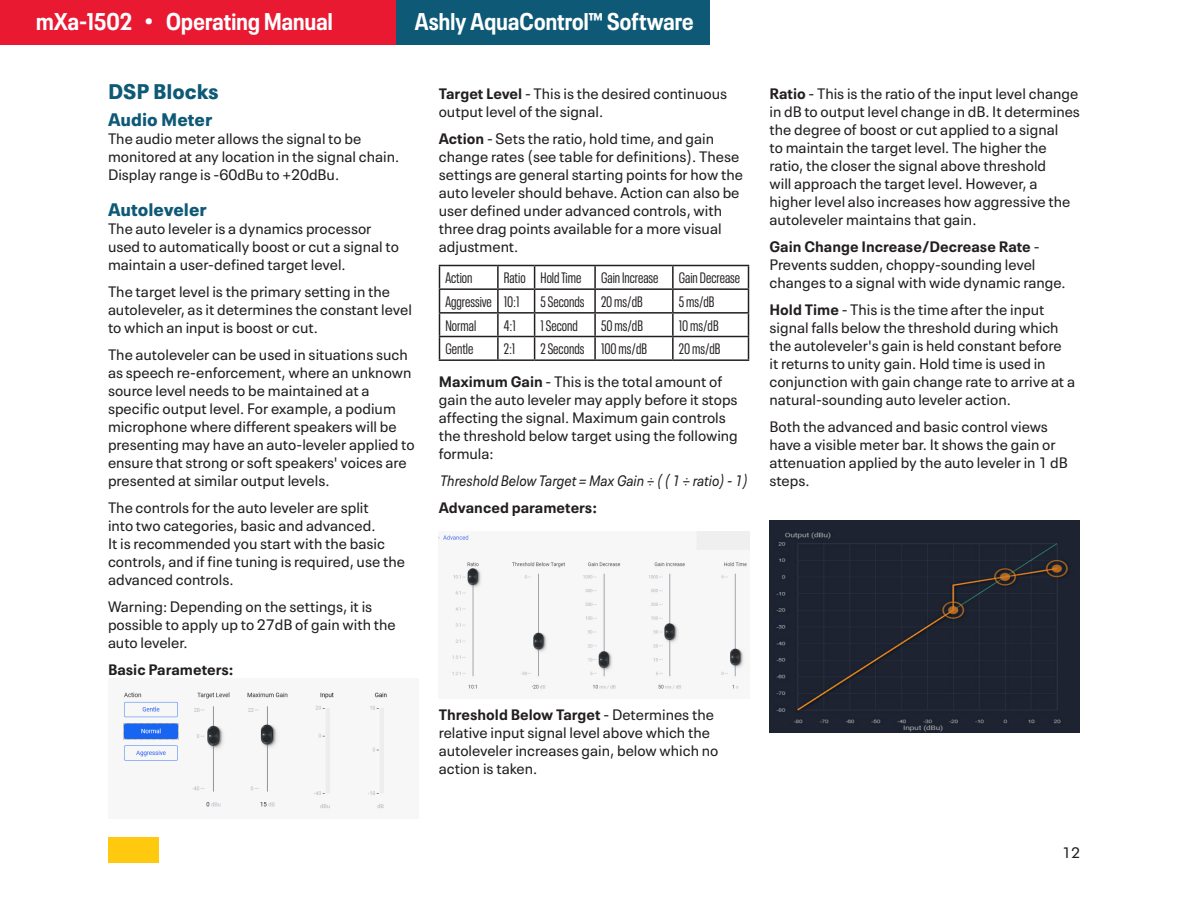
<style>
.page{position:relative;width:1188px;height:918px;background:#fff}
.page>*{position:absolute;margin:0;border:0;box-sizing:border-box;transform-origin:0 0}
.t1{font:700 condensed 24px "Neue Plak";letter-spacing:.01em;color:#fff}
.Numbered_Subheads{font:900 21px "Neue Plak Text";color:#0d5976}
.Body_Subheads{font:900 18px "Neue Plak Text";color:#0d5976}
.Body_Lead_undr{font:15px/18px "Neue Plak Text";color:#231f20}
.Body_text{font:condensed 15px "Neue Plak";color:#231f20}
.Body_Lead_undr-2{font:italic 15px "Neue Plak Text";color:#231f20;scale:.89 1}
.Body_Lead_undr-3{font:700 15px "Neue Plak Text";color:#231f20}
.s1{font-weight:700}
</style>
<div class="page">
<hr style="left:439px;top:265px;width:59px;height:1px;background:#231f20">
<hr style="left:498px;top:265px;width:37px;height:1px;background:#231f20">
<hr style="left:497px;top:266px;width:2px;height:22px;background:#231f20">
<hr style="left:535px;top:265px;width:60px;height:1px;background:#231f20">
<hr style="left:595px;top:265px;width:78px;height:1px;background:#231f20">
<hr style="left:594px;top:266px;width:2px;height:22px;background:#231f20">
<hr style="left:673px;top:265px;width:76px;height:1px;background:#231f20">
<hr style="left:672px;top:266px;width:2px;height:22px;background:#231f20">
<hr style="left:439px;top:288px;width:59px;height:2px;background:#231f20">
<hr style="left:498px;top:288px;width:37px;height:2px;background:#231f20">
<hr style="left:497px;top:290px;width:2px;height:22px;background:#231f20">
<hr style="left:535px;top:288px;width:60px;height:2px;background:#231f20">
<hr style="left:595px;top:288px;width:78px;height:2px;background:#231f20">
<hr style="left:594px;top:290px;width:2px;height:22px;background:#231f20">
<hr style="left:673px;top:288px;width:76px;height:2px;background:#231f20">
<hr style="left:672px;top:290px;width:2px;height:22px;background:#231f20">
<hr style="left:439px;top:312px;width:59px;height:2px;background:#231f20">
<hr style="left:498px;top:312px;width:37px;height:2px;background:#231f20">
<hr style="left:497px;top:314px;width:2px;height:22px;background:#231f20">
<hr style="left:535px;top:312px;width:60px;height:2px;background:#231f20">
<hr style="left:595px;top:312px;width:78px;height:2px;background:#231f20">
<hr style="left:594px;top:314px;width:2px;height:22px;background:#231f20">
<hr style="left:673px;top:312px;width:76px;height:2px;background:#231f20">
<hr style="left:672px;top:314px;width:2px;height:22px;background:#231f20">
<hr style="left:439px;top:336px;width:59px;height:1px;background:#231f20">
<svg style="left:439px;top:266px;width:1px;height:93px"></svg>
<hr style="left:498px;top:336px;width:37px;height:1px;background:#231f20">
<hr style="left:497px;top:337px;width:2px;height:22px;background:#231f20">
<hr style="left:535px;top:336px;width:60px;height:1px;background:#231f20">
<svg style="left:534px;top:266px;width:1px;height:93px"></svg>
<hr style="left:595px;top:336px;width:78px;height:1px;background:#231f20">
<hr style="left:594px;top:337px;width:2px;height:22px;background:#231f20">
<hr style="left:673px;top:336px;width:76px;height:1px;background:#231f20">
<hr style="left:672px;top:337px;width:2px;height:22px;background:#231f20">
<svg style="left:748px;top:266px;width:1px;height:93px"></svg>
<hr style="left:439px;top:359px;width:59px;height:2px;background:#231f20">
<hr style="left:498px;top:359px;width:37px;height:2px;background:#231f20">
<hr style="left:535px;top:359px;width:60px;height:2px;background:#231f20">
<hr style="left:595px;top:359px;width:78px;height:2px;background:#231f20">
<hr style="left:673px;top:359px;width:76px;height:2px;background:#231f20">
<img style="left:123px;top:692px;width:264px;height:117px">
<div style="left:770px;top:521px;width:310px;height:211px;background:#1d2331"></div>
<div style="left:108px;top:837px;width:51px;height:25px;background:#fec90f"></div>
<img style="left:439px;top:532px;width:311px;height:157px">
<div style="left:0;top:0;width:396px;height:45px;background:#e91932"></div>
<div style="left:396px;top:0;width:314px;height:45px;background:#0d5976"></div>
<h1 class="t1" style="left:36px;top:3px;width:298px">mXa-1502 • Operating Manual</h1>
<h1 class="t1" style="left:415px;top:3px;width:280px">Ashly AquaControl™ Software</h1>
<p class="Numbered_Subheads" style="left:108px;top:74px;width:112px">DSP Blocks</p>
<p class="Body_Subheads" style="left:108px;top:105px;width:106px">Audio Meter</p>
<p class="Body_Lead_undr" style="left:108px;top:128px;width:293px">The audio meter allows the signal to be monitored at any location in the signal chain.<br>Display range is -60dBu to +20dBu.</p>
<p class="Body_Subheads" style="left:108px;top:195px;width:100px">Autoleveler</p>
<p class="Body_Lead_undr" style="left:108px;top:218px;width:293px">The auto leveler is a dynamics processor used to automatically boost or cut a signal to maintain a user-defined target level.</p>
<p class="Body_Lead_undr" style="left:108px;top:281px;width:305px">The target level is the primary setting in the autoleveler, as it determines the constant level to which an input is boost or cut.</p>
<p class="Body_Lead_undr" style="left:108px;top:344px;width:308px">The autoleveler can be used in situations such as speech re-enforcement, where an unknown source level needs to be maintained at a specific output level. For example, a podium microphone where different speakers will be presenting may have an auto-leveler applied to ensure that strong or soft speakers' voices are presented at similar output levels.</p>
<p class="Body_Lead_undr" style="left:108px;top:497px;width:298px">The controls for the auto leveler are split<br>into two categories, basic and advanced.<br>It is recommended you start with the basic controls, and if fine tuning is required, use the advanced controls.</p>
<p class="Body_Lead_undr" style="left:108px;top:596px;width:289px">Warning: Depending on the settings, it is possible to apply up to 27dB of gain with the auto leveler.</p>
<p class="Body_Lead_undr-3" style="left:108px;top:657px;width:127px">Basic Parameters:</p>
<p class="Body_Lead_undr" style="left:439px;top:83px;width:290px"><span class="s1">Target Level</span> - This is the desired continuous output level of the signal.</p>
<p class="Body_Lead_undr" style="left:439px;top:128px;width:306px"><span class="s1">Action</span> - Sets the ratio, hold time, and gain change rates (see table for definitions). These settings are general starting points for how the auto leveler should behave. Action can also be user defined under advanced controls, with three drag points available for a more visual adjustment.</p>
<p class="Body_text" style="left:446px;top:267px;width:28px">Action</p>
<p class="Body_text" style="left:504px;top:267px;width:23px">Ratio</p>
<p class="Body_text" style="left:541px;top:267px;width:42px">Hold Time</p>
<p class="Body_text" style="left:601px;top:267px;width:59px">Gain Increase</p>
<p class="Body_text" style="left:679px;top:267px;width:63px">Gain Decrease</p>
<p class="Body_text" style="left:446px;top:291px;width:48px">Aggressive</p>
<p class="Body_text" style="left:504px;top:291px;width:17px">10:1</p>
<p class="Body_text" style="left:541px;top:291px;width:45px">5 Seconds</p>
<p class="Body_text" style="left:601px;top:291px;width:43px">20 ms/dB</p>
<p class="Body_text" style="left:679px;top:291px;width:37px">5 ms/dB</p>
<p class="Body_text" style="left:446px;top:315px;width:32px">Normal</p>
<p class="Body_text" style="left:504px;top:315px;width:13px">4:1</p>
<p class="Body_text" style="left:541px;top:315px;width:39px">1 Second</p>
<p class="Body_text" style="left:601px;top:315px;width:43px">50 ms/dB</p>
<p class="Body_text" style="left:679px;top:315px;width:41px">10 ms/dB</p>
<p class="Body_text" style="left:446px;top:339px;width:29px">Gentle</p>
<p class="Body_text" style="left:504px;top:339px;width:13px">2:1</p>
<p class="Body_text" style="left:541px;top:339px;width:45px">2 Seconds</p>
<p class="Body_text" style="left:601px;top:339px;width:48px">100 ms/dB</p>
<p class="Body_text" style="left:679px;top:339px;width:43px">20 ms/dB</p>
<p class="Body_Lead_undr" style="left:439px;top:371px;width:301px"><span class="s1">Maximum Gain</span> - This is the total amount of gain the auto leveler may apply before it stops affecting the signal. Maximum gain controls the threshold below target using the following formula:</p>
<p class="Body_Lead_undr-2" style="left:440px;top:469px;width:347px">Threshold Below Target = Max Gain ÷ ( ( 1 ÷ ratio) - 1)</p>
<p class="Body_Lead_undr-3" style="left:439px;top:495px;width:160px">Advanced parameters:</p>
<p class="Body_Lead_undr" style="left:439px;top:704px;width:281px"><span class="s1">Threshold Below Target</span> - Determines the relative input signal level above which the autoleveler increases gain, below which no action is taken.</p>
<p class="Body_Lead_undr" style="left:770px;top:83px;width:312px"><span class="s1">Ratio</span> - This is the ratio of the input level change in dB to output level change in dB. It determines the degree of boost or cut applied to a signal<br>to maintain the target level. The higher the ratio, the closer the signal above threshold<br>will approach the target level. However, a higher level also increases how aggressive the autoleveler maintains that gain.</p>
<p class="Body_Lead_undr" style="left:770px;top:236px;width:298px"><span class="s1">Gain Change Increase/Decrease Rate</span> -<br>Prevents sudden, choppy-sounding level changes to a signal with wide dynamic range.</p>
<p class="Body_Lead_undr" style="left:770px;top:299px;width:307px"><span class="s1">Hold Time</span> - This is the time after the input signal falls below the threshold during which the autoleveler's gain is held constant before<br>it returns to unity gain. Hold time is used in conjunction with gain change rate to arrive at a natural-sounding auto leveler action.</p>
<p class="Body_Lead_undr" style="left:770px;top:416px;width:300px">Both the advanced and basic control views have a visible meter bar. It shows the gain or attenuation applied by the auto leveler in 1 dB steps.</p>
<p class="Body_Lead_undr" style="left:1062px;top:842px;width:19px">12</p>
</div>
